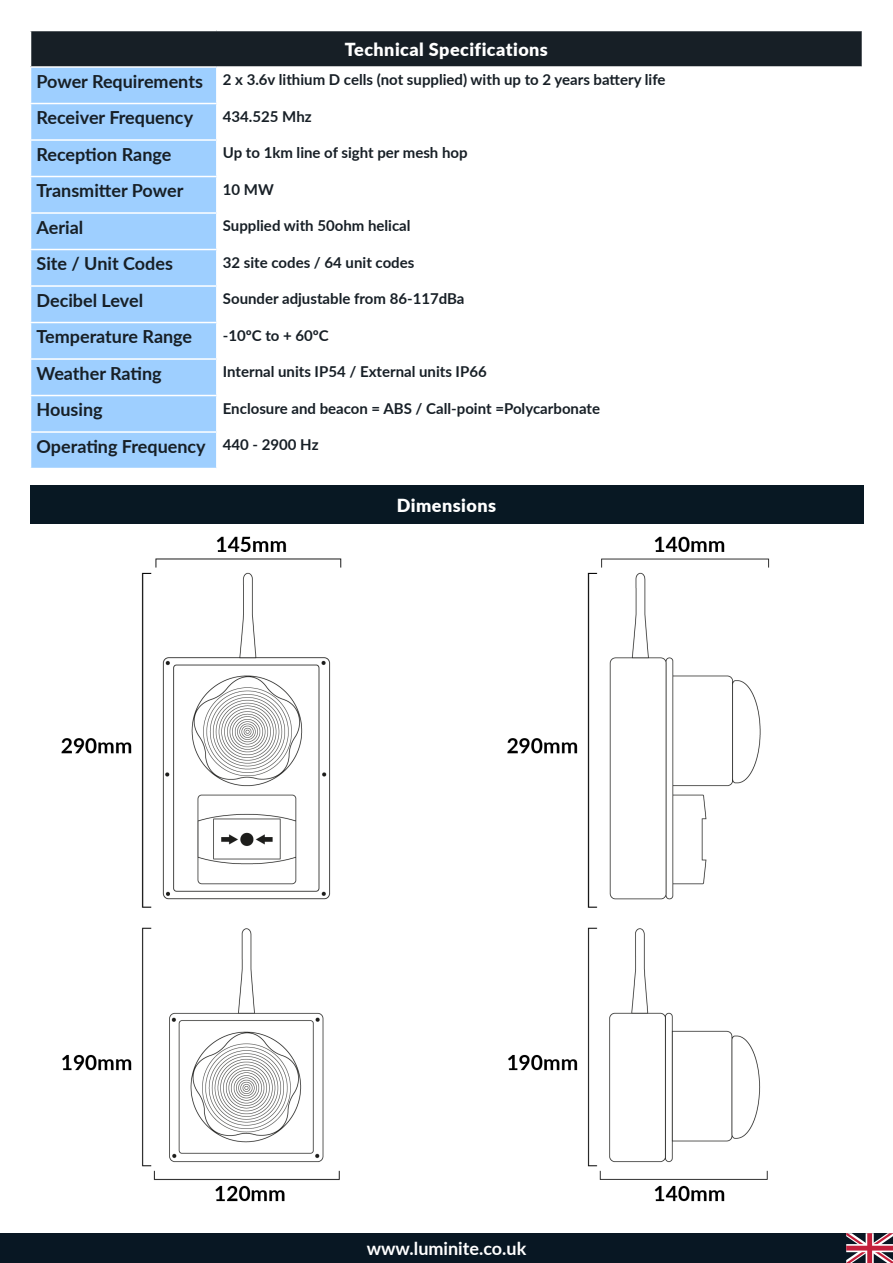
<style>
.page{position:relative;width:893px;height:1263px;background:#fff}
.page>*{position:absolute;margin:0;border:0;box-sizing:border-box;transform-origin:0 0}
.t1{font:700 18px "Lato";color:#171f26}
.t2{font:900 18px "Lato";letter-spacing:.025em;color:#fff}
.t3{font:700 18px "Lato";color:#fff}
.t4{font:700 15px "Lato";color:#171f26}
</style>
<div class="page">
<div style="left:0;top:1233px;width:893px;height:30px;background:#081723"></div>
<svg style="left:846px;top:1233px;width:47px;height:30px"></svg>
<div style="left:31px;top:31px;width:831px;height:36px;background:#171f26"></div>
<div style="left:31px;top:68px;width:185px;height:400px;background:#9ecfff"></div>
<hr style="left:30px;top:66px;width:187px;height:2px;background:#fff">
<hr style="left:217px;top:66px;width:646px;height:2px;background:#fff">
<hr style="left:30px;top:103px;width:187px;height:1px;background:#fff">
<hr style="left:30px;top:139px;width:187px;height:2px;background:#fff">
<hr style="left:30px;top:176px;width:187px;height:1px;background:#fff">
<hr style="left:30px;top:212px;width:187px;height:2px;background:#fff">
<hr style="left:30px;top:249px;width:187px;height:1px;background:#fff">
<hr style="left:30px;top:285px;width:187px;height:2px;background:#fff">
<hr style="left:30px;top:322px;width:187px;height:1px;background:#fff">
<hr style="left:30px;top:358px;width:187px;height:2px;background:#fff">
<hr style="left:30px;top:395px;width:187px;height:1px;background:#fff">
<hr style="left:30px;top:431px;width:187px;height:2px;background:#fff">
<img style="left:61px;top:536px;width:281px;height:666px">
<img style="left:507px;top:536px;width:263px;height:666px">
<div style="left:30px;top:486px;width:833px;height:38px;background:#081823"></div>
<p class="t2" style="left:345px;top:36px;width:205px">Technical Specifications</p>
<p class="t1" style="left:37px;top:68px;width:168px">Power Requirements</p>
<p class="t4" style="left:223px;top:69px;width:444px">2 x 3.6v lithium D cells (not supplied) with up to 2 years battery life</p>
<p class="t1" style="left:37px;top:104px;width:158px">Receiver Frequency</p>
<p class="t4" style="left:223px;top:105px;width:90px">434.525 Mhz</p>
<p class="t1" style="left:37px;top:141px;width:136px">Reception Range</p>
<p class="t4" style="left:223px;top:142px;width:246px">Up to 1km line of sight per mesh hop</p>
<p class="t1" style="left:37px;top:177px;width:148px">Transmitter Power</p>
<p class="t4" style="left:223px;top:178px;width:52px">10 MW</p>
<p class="t1" style="left:37px;top:214px;width:48px">Aerial</p>
<p class="t4" style="left:223px;top:215px;width:189px">Supplied with 50ohm helical</p>
<p class="t1" style="left:37px;top:250px;width:138px">Site / Unit Codes</p>
<p class="t4" style="left:223px;top:251px;width:193px">32 site codes / 64 unit codes</p>
<p class="t1" style="left:37px;top:287px;width:108px">Decibel Level</p>
<p class="t4" style="left:223px;top:288px;width:243px">Sounder adjustable from 86-117dBa</p>
<p class="t1" style="left:37px;top:323px;width:157px">Temperature Range</p>
<p class="t4" style="left:223px;top:324px;width:108px">-10ºC to + 60ºC</p>
<p class="t1" style="left:37px;top:360px;width:127px">Weather Rating</p>
<p class="t4" style="left:223px;top:361px;width:265px">Internal units IP54 / External units IP66</p>
<p class="t1" style="left:37px;top:396px;width:68px">Housing</p>
<p class="t4" style="left:223px;top:397px;width:379px">Enclosure and beacon = ABS / Call-point =Polycarbonate</p>
<p class="t1" style="left:37px;top:433px;width:171px">Operating Frequency</p>
<p class="t4" style="left:223px;top:434px;width:97px">440 - 2900 Hz</p>
<p class="t2" style="left:397px;top:492px;width:101px">Dimensions</p>
<p class="t3" style="left:367px;top:1235px;width:161px">www.luminite.co.uk</p>
</div>
